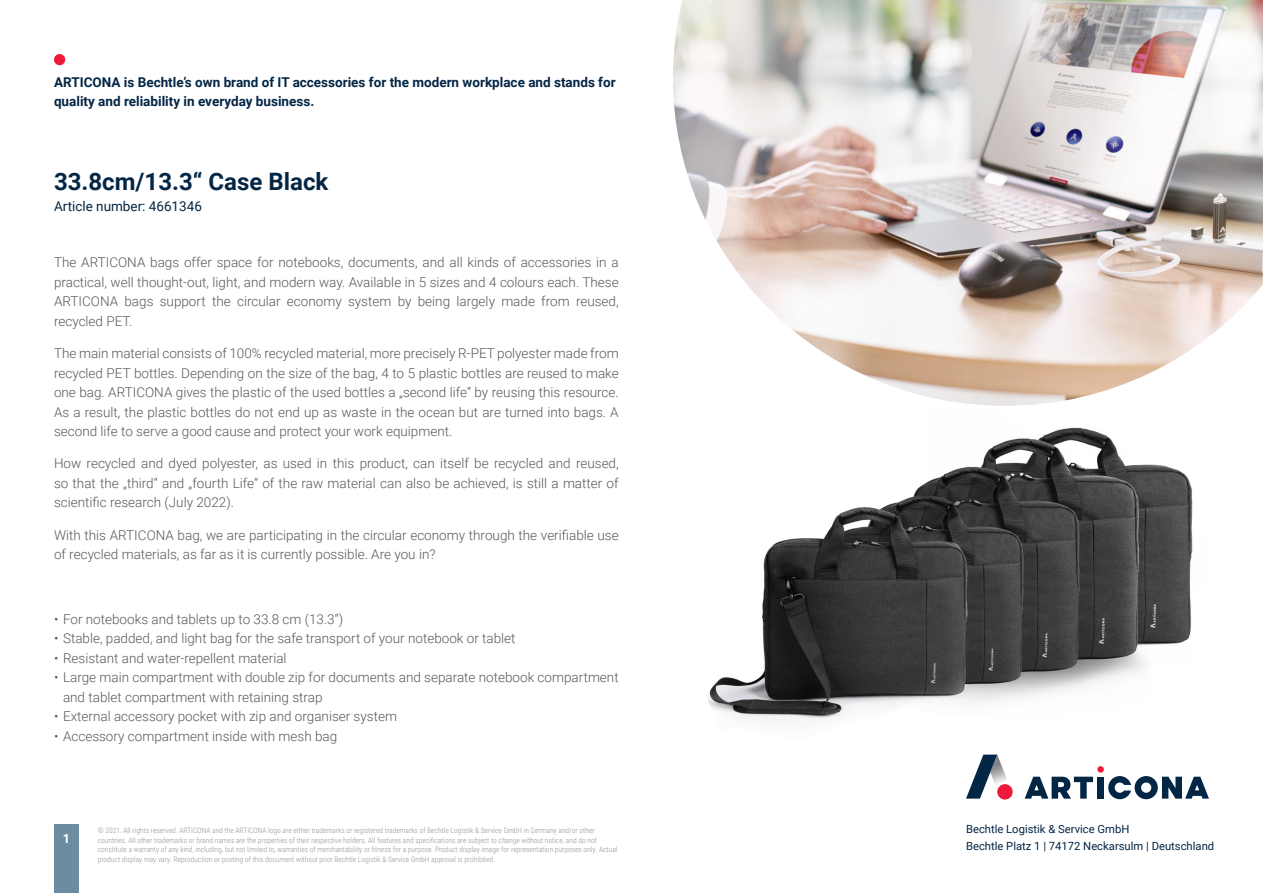
<style>
.page{position:relative;width:1263px;height:893px;background:#fff}
.page>*{position:absolute;margin:0;border:0;box-sizing:border-box;transform-origin:0 0}
.Produktname_16_19{font:700 24px "Roboto";color:#042645}
.Grundtext_9_13{font:300 13.5px/19.5px "Roboto";color:#57585a;text-align:justify}
.t1{font:700 13.5px/19.5px "Roboto";color:#042645}
.Produktname_16_19-2{font:13.5px "Roboto";color:#042645}
.t2{font:700 12.75px "Roboto";color:#fff}
.t3{font:11.25px/16.5px "Roboto";color:#042645}
.t4{font:300 7.5px/9.8px "Roboto Condensed";color:#939598}
</style>
<div class="page">
<img style="left:707px;top:427px;width:486px;height:293px">
<div style="left:54px;top:825px;width:25px;height:68px;background:#6b8ca1"></div>
<div style="left:54px;top:54px;width:11px;height:11px;background:#ed1a3a;border-radius:50%"></div>
<div style="left:1097px;top:766px;width:7px;height:7px;background:#ed1a3a;border-radius:50%"></div>
<svg style="left:1025px;top:777px;width:68px;height:22px"></svg>
<div style="left:1097px;top:777px;width:7px;height:22px;background:#042645"></div>
<svg style="left:1108px;top:776px;width:101px;height:23px"></svg>
<svg style="left:966px;top:755px;width:47px;height:44px"></svg>
<div style="left:997px;top:784px;width:16px;height:15px;background:#ed1a3a;border-radius:50%"></div>
<img style="left:673px;top:0;width:590px;height:406px">
<p class="t1" style="left:54px;top:72px;width:563px">ARTICONA is Bechtle’s own brand of IT accessories for the modern workplace and stands for quality and reliability in everyday business.</p>
<p class="Produktname_16_19" style="left:54px;top:165px;width:276px">33.8cm/13.3“ Case Black</p>
<p class="Produktname_16_19-2" style="left:54px;top:197px;width:149px">Article number: 4661346</p>
<p class="Grundtext_9_13" style="left:54px;top:252px;width:566px">The ARTICONA bags offer space for notebooks, documents, and all kinds of accessories in a practical, well thought-out, light, and modern way. Available in 5 sizes and 4 colours each. These ARTICONA bags support the circular economy system by being largely made from reused, recycled PET.</p>
<p class="Grundtext_9_13" style="left:54px;top:343px;width:566px">The main material consists of 100% recycled material, more precisely R-PET polyester made from recycled PET bottles. Depending on the size of the bag, 4 to 5 plastic bottles are reused to make one bag. ARTICONA gives the plastic of the used bottles a „second life“ by reusing this resource.<br>As a result, the plastic bottles do not end up as waste in the ocean but are turned into bags. A second life to serve a good cause and protect your work equipment.</p>
<p class="Grundtext_9_13" style="left:54px;top:453px;width:566px">How recycled and dyed polyester, as used in this product, can itself be recycled and reused, so that the „third“ and „fourth Life“ of the raw material can also be achieved, is still a matter of scientific research (July 2022).</p>
<p class="Grundtext_9_13" style="left:54px;top:525px;width:566px">With this ARTICONA bag, we are participating in the circular economy through the verifiable use of recycled materials, as far as it is currently possible. Are you in?</p>
<p class="Grundtext_9_13" style="left:54px;top:609px;width:291px">• For notebooks and tablets up to 33.8 cm (13.3“)</p>
<p class="Grundtext_9_13" style="left:54px;top:628px;width:463px">• Stable, padded, and light bag for the safe transport of your notebook or tablet</p>
<p class="Grundtext_9_13" style="left:54px;top:648px;width:234px">• Resistant and water-repellent material</p>
<p class="Grundtext_9_13" style="left:63px;top:667px;width:557px;text-indent:-9px">• Large main compartment with double zip for documents and separate notebook compartment and tablet compartment with retaining strap</p>
<p class="Grundtext_9_13" style="left:54px;top:706px;width:344px">• External accessory pocket with zip and organiser system</p>
<p class="Grundtext_9_13" style="left:54px;top:726px;width:285px">• Accessory compartment inside with mesh bag</p>
<p class="t2" style="left:63px;top:829px;width:9px">1</p>
<p class="t3" style="left:966px;top:821px;width:250px">Bechtle Logistik &amp; Service GmbH<br>Bechtle Platz 1 | 74172 Neckarsulm | Deutschland</p>
<p class="t4" style="left:98px;top:825px;width:521px">© 2021. All rights reserved. ARTICONA and the ARTICONA logo are either trademarks or registered trademarks of Bechtle Logistik &amp; Service GmbH in Germany and/or other countries. All other trademarks or brand names are the properties of their respective holders. All features and specifications are subject to change without notice, and do not constitute a warranty of any kind, including, but not limited to, warranties of merchantability or fitness for a purpose. Product display image for representation purposes only. Actual product display may vary. Reproduction or posting of this document without prior Bechtle Logistik &amp; Service GmbH approval is prohibited.</p>
</div>
